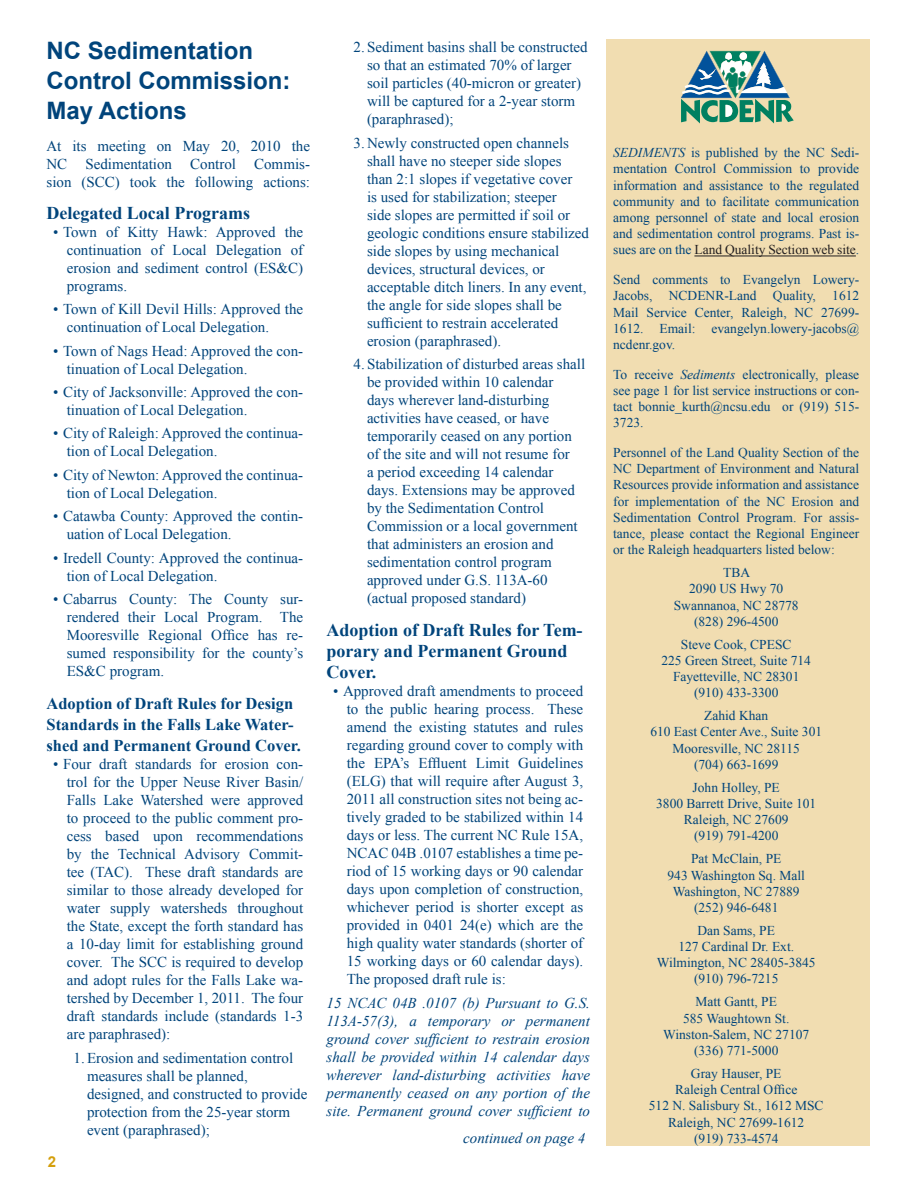
<style>
.page{position:relative;width:918px;height:1188px;background:#fff}
.page>*{position:absolute;margin:0;border:0;box-sizing:border-box;transform-origin:0 0}
.Heading_4{font:700 24px/30px "Arial";color:#00447b}
.Heading_5{font:700 18px/21px "Times New Roman";color:#00447b}
.Heading_5-2{font:700 16.5px/21px "Times New Roman";color:#00447b}
.bullet{font:15px/18px "Times New Roman";color:#00447b}
.numbered_bullet{font:15px/18px "Times New Roman";color:#00447b}
.Boby_Text_Sediments{font:italic 15px/18px "Times New Roman";color:#00447b;text-align:justify}
.Boby_Text_Sediments-2{font:15px/18px "Times New Roman";color:#00447b;text-align:justify}
.Heading_5-3{font:700 15px "Arial";color:#d49f0c}
.t1{font:13.5px/16.2px "Times New Roman";color:#00447b;text-align:center}
.s1{font-style:italic}
.s2{color:#231f20}
</style>
<div class="page">
<div style="left:606px;top:39px;width:264px;height:1107px;background:#f1ddb1"></div>
<hr style="left:694px;top:256px;width:162px;height:1px;background:#231f20">
<svg style="left:681px;top:51px;width:113px;height:72px"></svg>
<p class="Heading_4" style="left:46px;top:37px;width:246px">NC Sedimentation<br>Control Commission:<br>May Actions</p>
<p class="Boby_Text_Sediments-2" style="left:46px;top:137px;width:265px">At its meeting on May 20, 2010 the NC Sedimentation Control Commis&shy;sion (SCC) took the following actions:</p>
<p class="Heading_5" style="left:46px;top:202px;width:205px">Delegated Local Programs</p>
<p class="bullet" style="left:67px;top:223px;width:238px;text-align:justify;text-indent:-14px">• Town of Kitty Hawk: Approved the continuation of Local Delegation of erosion and sediment control (ES&amp;C) programs.</p>
<p class="bullet" style="left:67px;top:300px;width:238px;text-indent:-14px">• Town of Kill Devil Hills: Approved the continuation of Local Delegation.</p>
<p class="bullet" style="left:67px;top:341px;width:238px;text-indent:-14px">• Town of Nags Head: Approved the con&shy;tinuation of Local Delegation.</p>
<p class="bullet" style="left:67px;top:383px;width:238px;text-indent:-14px">• City of Jacksonville: Approved the con&shy;tinuation of Local Delegation.</p>
<p class="bullet" style="left:67px;top:424px;width:238px;text-indent:-14px">• City of Raleigh: Approved the continua&shy;tion of Local Delegation.</p>
<p class="bullet" style="left:67px;top:466px;width:238px;text-indent:-14px">• City of Newton: Approved the continua&shy;tion of Local Delegation.</p>
<p class="bullet" style="left:67px;top:507px;width:238px;text-indent:-14px">• Catawba County: Approved the contin&shy;uation of Local Delegation.</p>
<p class="bullet" style="left:67px;top:548px;width:238px;text-indent:-14px">• Iredell County: Approved the continua&shy;tion of Local Delegation.</p>
<p class="bullet" style="left:67px;top:590px;width:238px;text-align:justify;text-indent:-14px">• Cabarrus County: The County sur&shy;rendered their Local Program. The Mooresville Regional Office has re&shy;sumed responsibility for the county’s ES&amp;C program.</p>
<p class="Heading_5-2" style="left:46px;top:693px;width:256px">Adoption of Draft Rules for Design<br>Standards in the Falls Lake Water&shy;shed and Permanent Ground Cover.</p>
<p class="bullet" style="left:67px;top:755px;width:238px;text-align:justify;text-indent:-14px">• Four draft standards for erosion con&shy;trol for the Upper Neuse River Basin/ Falls Lake Watershed were approved to proceed to the public comment pro&shy;cess based upon recommendations by the Technical Advisory Commit&shy;tee (TAC). These draft standards are similar to those already developed for water supply watersheds throughout the State, except the forth standard has a 10-day limit for establishing ground cover. The SCC is required to develop and adopt rules for the Falls Lake wa&shy;tershed by December 1, 2011. The four draft standards include (standards 1-3 are paraphrased):</p>
<p class="numbered_bullet" style="left:87px;top:1048px;width:222px;text-indent:-14px">1.Erosion and sedimentation control measures shall be planned, designed, and constructed to provide protection from the 25-year storm event (paraphrased);</p>
<p class="Heading_5-3" style="left:48px;top:1151px;width:10px">2</p>
<p class="numbered_bullet" style="left:367px;top:38px;width:222px;text-indent:-14px">2. Sediment basins shall be constructed so that an estimated 70% of larger soil particles (40-micron or greater) will be captured for a 2-year storm (paraphrased);</p>
<p class="numbered_bullet" style="left:367px;top:134px;width:224px;text-indent:-14px">3. Newly constructed open channels shall have no steeper side slopes than 2:1 slopes if vegetative cover<br>is used for stabilization; steeper<br>side slopes are permitted if soil or geologic conditions ensure stabilized side slopes by using mechanical devices, structural devices, or acceptable ditch liners. In any event, the angle for side slopes shall be sufficient to restrain accelerated erosion (paraphrased).</p>
<p class="numbered_bullet" style="left:367px;top:355px;width:220px;text-indent:-14px">4. Stabilization of disturbed areas shall be provided within 10 calendar<br>days wherever land-disturbing activities have ceased, or have temporarily ceased on any portion of the site and will not resume for<br>a period exceeding 14 calendar days. Extensions may be approved by the Sedimentation Control<br>Commission or a local government that administers an erosion and sedimentation control program approved under G.S. 113A-60 (actual proposed standard)</p>
<p class="Heading_5" style="left:327px;top:619px;width:258px">Adoption of Draft Rules for Tem&shy;porary and Permanent Ground<br>Cover.</p>
<p class="bullet" style="left:347px;top:682px;width:238px;text-align:justify;text-indent:-14px">• Approved draft amendments to proceed to the public hearing process. These amend the existing statutes and rules regarding ground cover to comply with the EPA’s Effluent Limit Guidelines (ELG) that will require after August 3, 2011 all construction sites not being ac&shy;tively graded to be stabilized within 14 days or less. The current NC Rule 15A, NCAC 04B .0107 establishes a time pe&shy;riod of 15 working days or 90 calendar days upon completion of construction, whichever period is shorter except as provided in 0401 24(e) which are the high quality water standards (shorter of 15 working days or 60 calendar days).<br>The proposed draft rule is:</p>
<p class="Boby_Text_Sediments" style="left:327px;top:993px;width:265px">15 NCAC 04B .0107 (b) Pursuant to G.S.<br>113A-57(3), a temporary or permanent ground cover sufficient to restrain erosion shall be provided within 14 calendar days wherever land-disturbing activities have permanently ceased on any portion of the site. Permanent ground cover sufficient to</p>
<p class="Boby_Text_Sediments" style="left:463px;top:1129px;width:124px">continued on page 4</p>
<p class="t1" style="left:613px;top:144px;width:248px;text-align:justify"><span class="s1">SEDIMENTS</span> is published by the NC Sedi&shy;mentation Control Commission to provide information and assistance to the regulated community and to facilitate communication among personnel of state and local erosion and sedimentation control programs. Past is&shy;sues are on the <span class="s2">Land Quality Section web site</span>.</p>
<p class="t1" style="left:613px;top:271px;width:248px;text-align:justify">Send comments to Evangelyn Lowery-Jacobs, NCDENR-Land Quality, 1612<br>Mail Service Center, Raleigh, NC 27699- 1612. Email: evangelyn.lowery-jacobs@ ncdenr.gov.</p>
<p class="t1" style="left:613px;top:366px;width:248px;text-align:justify">To receive <span class="s1">Sediments</span> electronically, please see page 1 for list service instructions or con&shy;tact bonnie_kurth@ncsu.edu or (919) 515- 3723.</p>
<p class="t1" style="left:613px;top:444px;width:248px;text-align:justify">Personnel of the Land Quality Section of the NC Department of Environment and Natural Resources provide information and assistance for implementation of the NC Erosion and Sedimentation Control Program. For assis&shy;tance, please contact the Regional Engineer or the Raleigh headquarters listed below:</p>
<p class="t1" style="left:674px;top:564px;width:126px">TBA<br>2090 US Hwy 70<br>Swannanoa, NC 28778 (828) 296-4500</p>
<p class="t1" style="left:661px;top:636px;width:151px">Steve Cook, CPESC<br>225 Green Street, Suite 714<br>Fayetteville, NC 28301 (910) 433-3300</p>
<p class="t1" style="left:650px;top:707px;width:173px">Zahid Khan<br>610 East Center Ave., Suite 301<br>Mooresville, NC 28115<br>(704) 663-1699</p>
<p class="t1" style="left:656px;top:779px;width:162px">John Holley, PE<br>3800 Barrett Drive, Suite 101<br>Raleigh, NC 27609<br>(919) 791-4200</p>
<p class="t1" style="left:668px;top:851px;width:139px">Pat McClain, PE<br>943 Washington Sq. Mall<br>Washington, NC 27889 (252) 946-6481</p>
<p class="t1" style="left:657px;top:922px;width:160px">Dan Sams, PE<br>127 Cardinal Dr. Ext.<br>Wilmington, NC 28405-3845 (910) 796-7215</p>
<p class="t1" style="left:663px;top:994px;width:148px">Matt Gantt, PE<br>585 Waughtown St.<br>Winston-Salem, NC 27107 (336) 771-5000</p>
<p class="t1" style="left:649px;top:1065px;width:176px">Gray Hauser, PE<br>Raleigh Central Office<br>512 N. Salisbury St., 1612 MSC<br>Raleigh, NC 27699-1612<br>(919) 733-4574</p>
</div>
